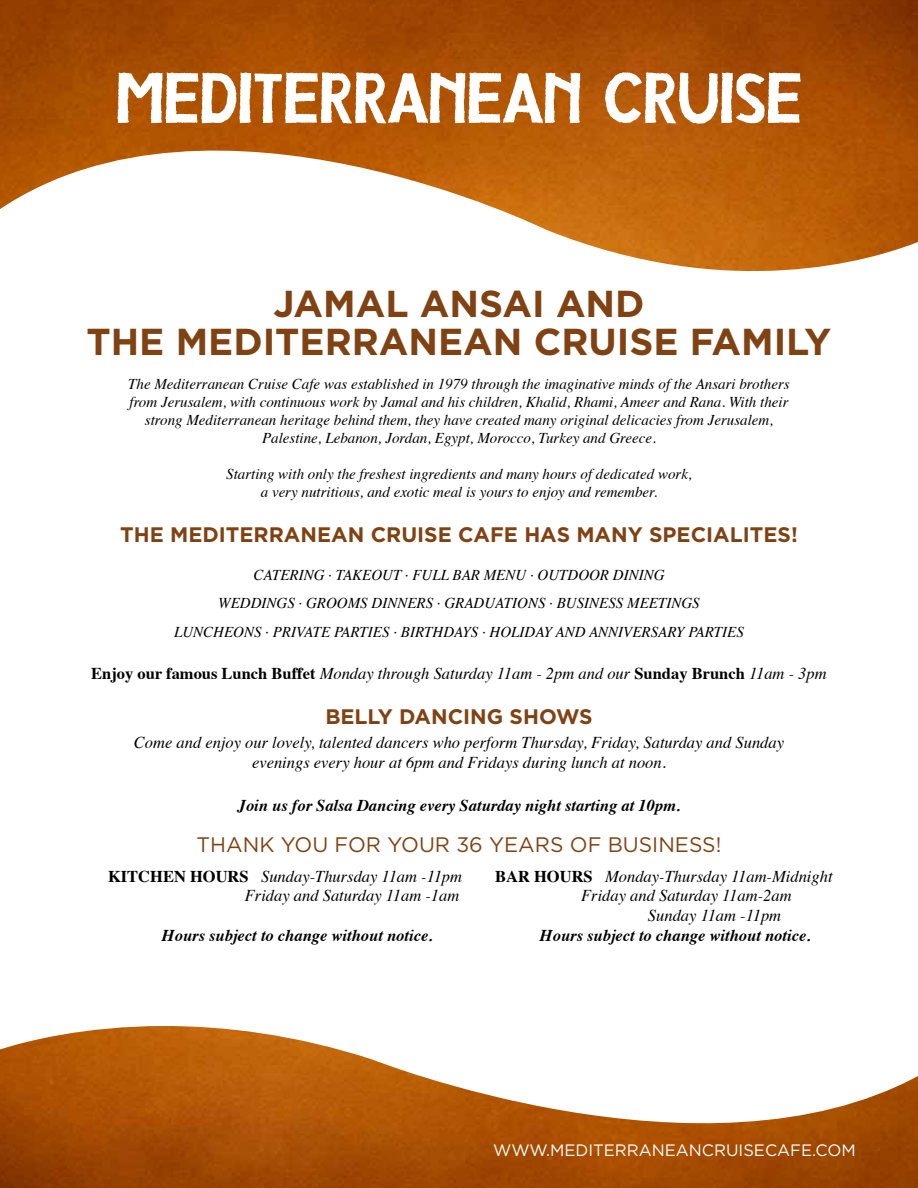
<style>
.page{position:relative;width:918px;height:1188px;background:#fff}
.page>*{position:absolute;margin:0;border:0;box-sizing:border-box;transform-origin:0 0}
.t1{font:72px "DK Compagnon";color:#fff}
.t2{font:700 37.5px/37.5px "Gotham";color:#804213;text-align:center}
.t3{font:700 21px "Gotham";color:#804213}
.t4{font:21px "Gotham";color:#804213}
.t5{font:italic 16.5px/19.8px "Times";color:#000;text-align:center}
.t6{font:italic 700 16.5px "Times";color:#000}
.t7{font:16.5px "Gotham";color:#fff}
.t8{font:italic 15px/18px "Times";color:#000;text-align:center}
.s1{font-weight:700;font-style:normal}
</style>
<div class="page">
<img style="left:0;top:1026px;width:918px;height:162px">
<img style="left:0;top:0;width:918px;height:272px">
<h1 class="t1" style="left:116px;top:57px;width:688px">MEDITERRANEAN CRUISE</h1>
<h2 class="t2" style="left:87px;top:285px;width:746px">JAMAL ANSAI AND<br>THE MEDITERRANEAN CRUISE FAMILY</h2>
<p class="t8" style="left:128px;top:374px;width:663px">The Mediterranean Cruise Cafe was established in 1979 through the imaginative minds of the Ansari brothers from Jerusalem, with continuous work by Jamal and his children, Khalid, Rhami, Ameer and Rana. With their strong Mediterranean heritage behind them, they have created many original delicacies from Jerusalem, Palestine, Lebanon, Jordan, Egypt, Morocco, Turkey and Greece.</p>
<p class="t8" style="left:226px;top:464px;width:467px">Starting with only the freshest ingredients and many hours of dedicated work, a very nutritious, and exotic meal is yours to enjoy and remember.</p>
<h3 class="t3" style="left:120px;top:521px;width:679px">THE MEDITERRANEAN CRUISE CAFE HAS MANY SPECIALITES!</h3>
<p class="t8" style="left:174px;top:560px;width:571px;line-height:28.5px">CATERING · TAKEOUT · FULL BAR MENU · OUTDOOR DINING<br>WEDDINGS · GROOMS DINNERS · GRADUATIONS · BUSINESS MEETINGS<br>LUNCHEONS · PRIVATE PARTIES · BIRTHDAYS · HOLIDAY AND ANNIVERSARY PARTIES</p>
<p class="t5" style="left:91px;top:662px;width:737px"><span class="s1">Enjoy our famous Lunch Buffet</span> Monday through Saturday 11am - 2pm and our <span class="s1">Sunday Brunch</span> 11am - 3pm</p>
<h3 class="t3" style="left:325px;top:702px;width:269px">BELLY DANCING SHOWS</h3>
<p class="t5" style="left:134px;top:732px;width:652px">Come and enjoy our lovely, talented dancers who perform Thursday, Friday, Saturday and Sunday evenings every hour at 6pm and Fridays during lunch at noon.</p>
<p class="t6" style="left:238px;top:790px;width:444px">Join us for Salsa Dancing every Saturday night starting at 10pm.</p>
<h3 class="t4" style="left:197px;top:831px;width:526px">THANK YOU FOR YOUR 36 YEARS OF BUSINESS!</h3>
<p class="t5" style="left:108px;top:865px;width:356px"><span class="s1">KITCHEN HOURS</span> Sunday-Thursday 11am -11pm</p>
<p class="t5" style="left:495px;top:865px;width:339px"><span class="s1">BAR HOURS</span> Monday-Thursday 11am-Midnight</p>
<p class="t5" style="left:245px;top:885px;width:216px">Friday and Saturday 11am -1am</p>
<p class="t5" style="left:648px;top:885px;width:145px;text-align:left;text-indent:-67px">Friday and Saturday 11am-2am<br>Sunday 11am -11pm</p>
<p class="t6" style="left:162px;top:920px;width:272px">Hours subject to change without notice.</p>
<p class="t6" style="left:540px;top:920px;width:272px">Hours subject to change without notice.</p>
<p class="t7" style="left:493px;top:1139px;width:364px">WWW.MEDITERRANEANCRUISECAFE.COM</p>
</div>
